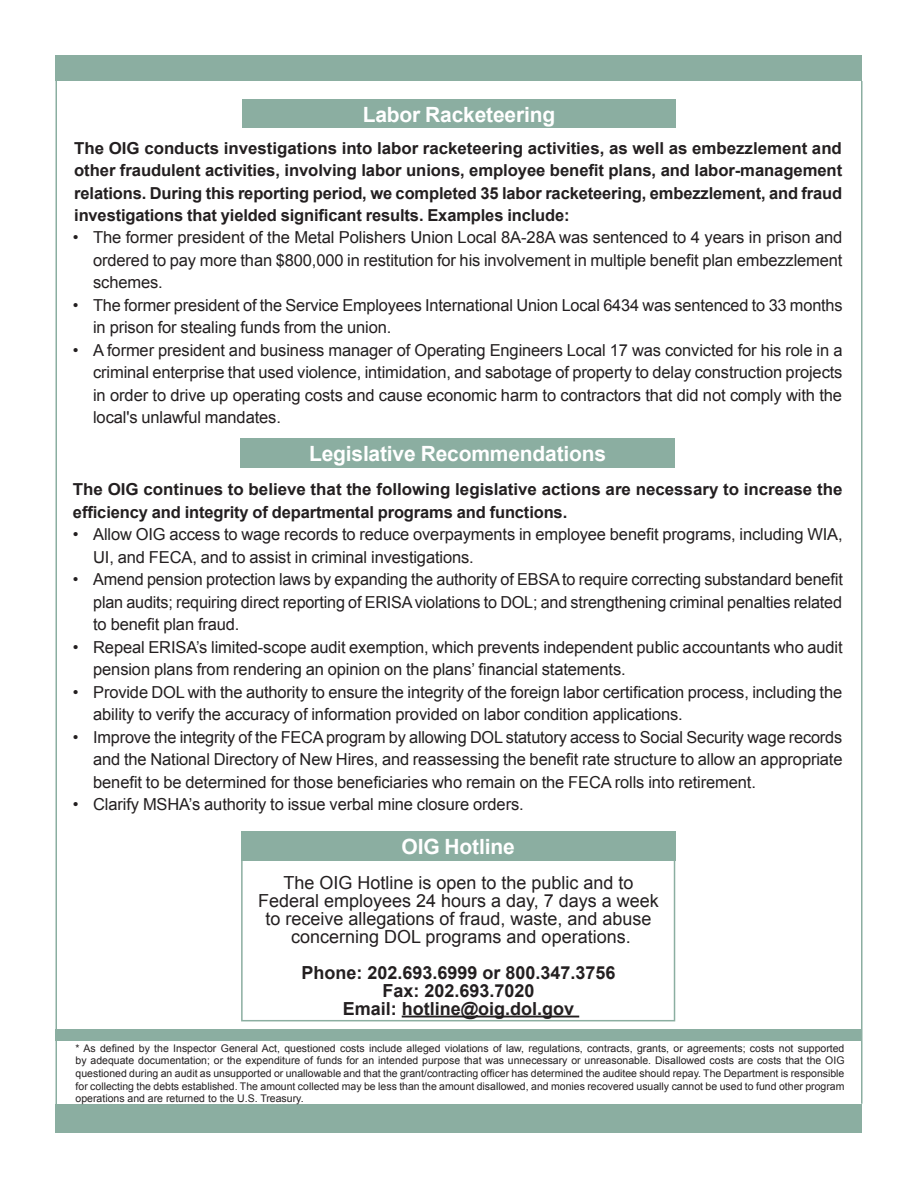
<style>
.page{position:relative;width:918px;height:1188px;background:#fff}
.page>*{position:absolute;margin:0;border:0;box-sizing:border-box;transform-origin:0 0}
.Heading{font:700 21px "Arial";letter-spacing:-.01em;color:#fff}
.t1{font:18px "Arial";color:#231f20}
.t2{font:700 18px "Arial";color:#231f20}
.Body_Text{font:16.5px/22.5px "Arial";letter-spacing:-.01em;color:#231f20}
.Body_Text-2{font:700 16.5px/22.5px "Arial";letter-spacing:-.01em;color:#231f20}
.t3{font:10.5px/12.6px "Arial";color:#231f20;text-align:justify}
</style>
<div class="page">
<div style="left:241px;top:831px;width:434px;height:190px;background:#fff;border:2px solid #8baea1"></div>
<div style="left:56px;top:1104px;width:806px;height:28px;background:#8baea1"></div>
<div style="left:56px;top:56px;width:806px;height:25px;background:#8baea1"></div>
<hr style="left:56px;top:80px;width:1px;height:1028px;background:#8baea1">
<hr style="left:861px;top:81px;width:1px;height:1023px;background:#8baea1">
<div style="left:241px;top:438px;width:434px;height:30px;background:#8baea1"></div>
<hr style="left:402px;top:1016px;width:177px;height:1px;background:#231f20">
<div style="left:241px;top:831px;width:434px;height:30px;background:#8baea1"></div>
<div style="left:56px;top:1029px;width:805px;height:12px;background:#8baea1"></div>
<div style="left:242px;top:100px;width:434px;height:28px;background:#8baea1"></div>
<p class="Heading" style="left:363px;top:100px;width:194px">Labor Racketeering</p>
<p class="Body_Text-2" style="left:74px;top:137px;width:770px;text-align:justify">The OIG conducts investigations into labor racketeering activities, as well as embezzlement and other fraudulent activities, involving labor unions, employee benefit plans, and labor-management relations. During this reporting period, we completed 35 labor racketeering, embezzlement, and fraud investigations that yielded significant results. Examples include:</p>
<p class="Body_Text" style="left:93px;top:226px;width:751px;text-align:justify;text-indent:-20px">• The former president of the Metal Polishers Union Local 8A-28A was sentenced to 4 years in prison and ordered to pay more than $800,000 in restitution for his involvement in multiple benefit plan embezzlement schemes.</p>
<p class="Body_Text" style="left:93px;top:294px;width:751px;text-indent:-20px">• The former president of the Service Employees International Union Local 6434 was sentenced to 33 months in prison for stealing funds from the union.</p>
<p class="Body_Text" style="left:93px;top:339px;width:751px;text-align:justify;text-indent:-20px">• A former president and business manager of Operating Engineers Local 17 was convicted for his role in a criminal enterprise that used violence, intimidation, and sabotage of property to delay construction projects in order to drive up operating costs and cause economic harm to contractors that did not comply with the local's unlawful mandates.</p>
<p class="Heading" style="left:309px;top:439px;width:299px">Legislative Recommendations</p>
<p class="Body_Text-2" style="left:73px;top:479px;width:771px">The OIG continues to believe that the following legislative actions are necessary to increase the efficiency and integrity of departmental programs and functions.</p>
<p class="Body_Text" style="left:93px;top:523px;width:751px;text-indent:-20px">• Allow OIG access to wage records to reduce overpayments in employee benefit programs, including WIA,<br>UI, and FECA, and to assist in criminal investigations.</p>
<p class="Body_Text" style="left:93px;top:568px;width:751px;text-align:justify;text-indent:-20px">• Amend pension protection laws by expanding the authority of EBSA to require correcting substandard benefit plan audits; requiring direct reporting of ERISA violations to DOL; and strengthening criminal penalties related to benefit plan fraud.</p>
<p class="Body_Text" style="left:93px;top:636px;width:751px;text-indent:-20px">• Repeal ERISA’s limited-scope audit exemption, which prevents independent public accountants who audit pension plans from rendering an opinion on the plans’ financial statements.</p>
<p class="Body_Text" style="left:93px;top:681px;width:751px;text-indent:-20px">• Provide DOL with the authority to ensure the integrity of the foreign labor certification process, including the ability to verify the accuracy of information provided on labor condition applications.</p>
<p class="Body_Text" style="left:93px;top:726px;width:751px;text-align:justify;text-indent:-20px">• Improve the integrity of the FECA program by allowing DOL statutory access to Social Security wage records and the National Directory of New Hires, and reassessing the benefit rate structure to allow an appropriate benefit to be determined for those beneficiaries who remain on the FECA rolls into retirement.</p>
<p class="Body_Text" style="left:73px;top:793px;width:452px">• Clarify MSHA’s authority to issue verbal mine closure orders.</p>
<p class="Heading" style="left:402px;top:833px;width:115px">OIG Hotline</p>
<p class="t1" style="left:283px;top:871px;width:352px">The OIG Hotline is open to the public and to</p>
<p class="t1" style="left:258px;top:889px;width:402px">Federal employees 24 hours a day, 7 days a week</p>
<p class="t1" style="left:265px;top:907px;width:388px">to receive allegations of fraud, waste, and abuse</p>
<p class="t1" style="left:291px;top:925px;width:341px">concerning DOL programs and operations.</p>
<p class="t2" style="left:301px;top:960px;width:316px">Phone: 202.693.6999 or 800.347.3756</p>
<p class="t2" style="left:382px;top:978px;width:154px">Fax: 202.693.7020</p>
<p class="t2" style="left:343px;top:996px;width:233px">Email: hotline@oig.dol.gov</p>
<p class="t3" style="left:76px;top:1042px;width:770px">* As defined by the Inspector General Act, questioned costs include alleged violations of law, regulations, contracts, grants, or agreements; costs not supported by adequate documentation; or the expenditure of funds for an intended purpose that was unnecessary or unreasonable. Disallowed costs are costs that the OIG questioned during an audit as unsupported or unallowable and that the grant/contracting officer has determined the auditee should repay. The Department is responsible for collecting the debts established. The amount collected may be less than the amount disallowed, and monies recovered usually cannot be used to fund other program operations and are returned to the U.S. Treasury.</p>
</div>
